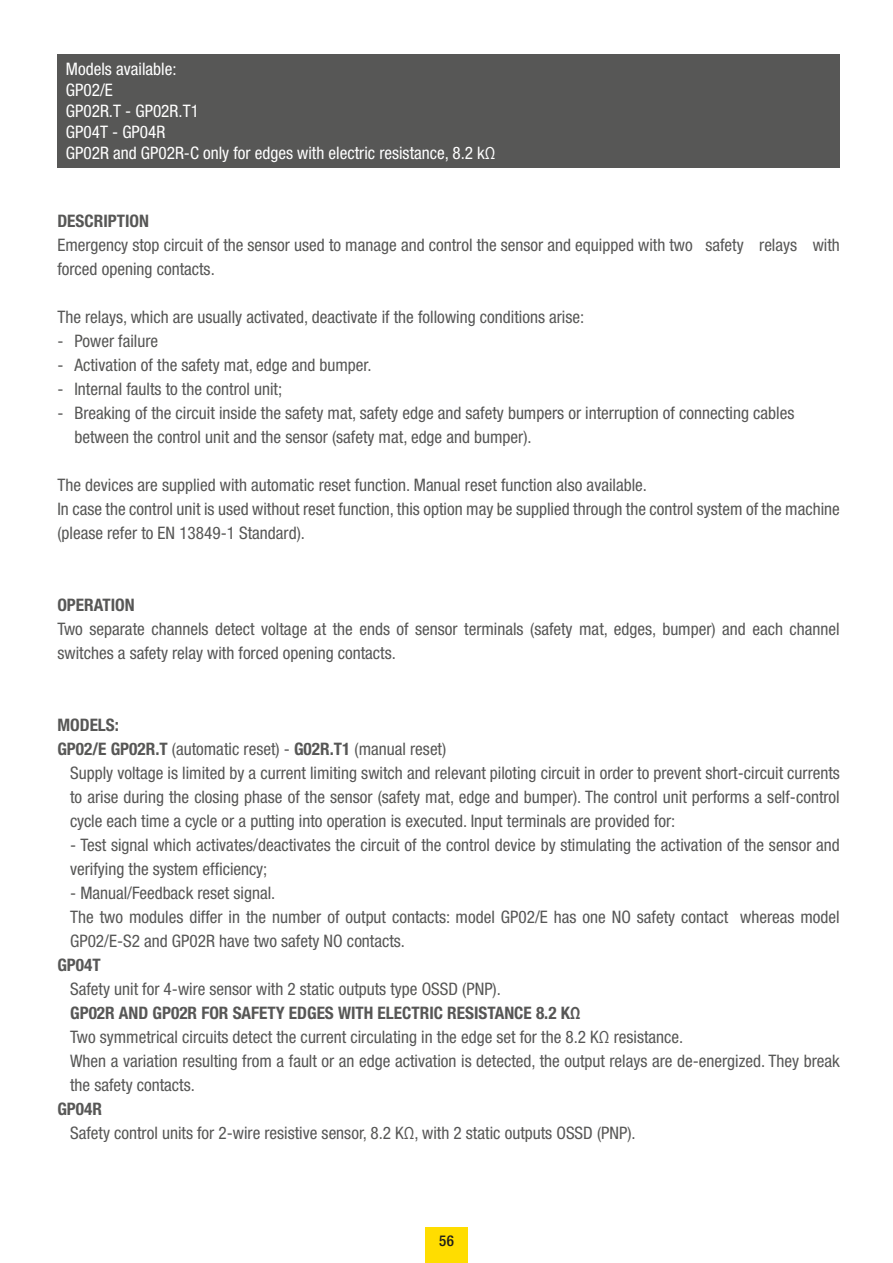
<style>
.page{position:relative;width:893px;height:1263px;background:#fff}
.page>*{position:absolute;margin:0;border:0;box-sizing:border-box;transform-origin:0 0}
.t1{font:condensed 17.25px/24px "Helvetica Neue LT Std";color:#575756}
.t2{font:condensed 17.25px/21px "Helvetica Neue LT Std";color:#fff}
.t3{font:700 condensed 17.25px "Helvetica Neue LT Std";color:#575756}
.t4{font:500 condensed 15px "Helvetica Neue LT Std";color:#1d1d1b}
.s1{font-weight:700}
</style>
<div class="page">
<div style="left:425px;top:1227px;width:43px;height:36px;background:#fd0"></div>
<div style="left:57px;top:54px;width:783px;height:113px;background:#575756"></div>
<p class="t2" style="left:66px;top:58px;width:431px">Models available:<br>GP02/E<br>GP02R.T - GP02R.T1<br>GP04T - GP04R<br>GP02R and GP02R-C only for edges with electric resistance, 8.2 kΩ</p>
<p class="t3" style="left:57px;top:210px;width:93px">DESCRIPTION</p>
<p class="t1" style="left:57px;top:233px;width:784px">Emergency stop circuit of the sensor used to manage and control the sensor and equipped with two safety relays with forced opening contacts.</p>
<p class="t1" style="left:57px;top:305px;width:528px">The relays, which are usually activated, deactivate if the following conditions arise:</p>
<p class="t1" style="left:57px;top:329px;width:102px">- Power failure</p>
<p class="t1" style="left:57px;top:353px;width:316px">- Activation of the safety mat, edge and bumper.</p>
<p class="t1" style="left:57px;top:377px;width:226px">- Internal faults to the control unit;</p>
<p class="t1" style="left:74px;top:401px;width:721px;text-indent:-17px">- Breaking of the circuit inside the safety mat, safety edge and safety bumpers or interruption of connecting cables between the control unit and the sensor (safety mat, edge and bumper).</p>
<p class="t1" style="left:57px;top:473px;width:784px">The devices are supplied with automatic reset function. Manual reset function also available.<br>In case the control unit is used without reset function, this option may be supplied through the control system of the machine (please refer to EN 13849-1 Standard).</p>
<p class="t3" style="left:57px;top:594px;width:79px">OPERATION</p>
<p class="t1" style="left:57px;top:617px;width:784px">Two separate channels detect voltage at the ends of sensor terminals (safety mat, edges, bumper) and each channel switches a safety relay with forced opening contacts.</p>
<p class="t3" style="left:57px;top:714px;width:63px">MODELS:</p>
<p class="t1" style="left:57px;top:737px;width:390px"><span class="s1">GP02/E GP02R.T</span> (automatic reset) - <span class="s1">G02R.T1</span> (manual reset)</p>
<p class="t1" style="left:70px;top:761px;width:771px">Supply voltage is limited by a current limiting switch and relevant piloting circuit in order to prevent short-circuit currents</p>
<p class="t1" style="left:70px;top:785px;width:771px">to arise during the closing phase of the sensor (safety mat, edge and bumper). The control unit performs a self-control</p>
<p class="t1" style="left:70px;top:809px;width:607px">cycle each time a cycle or a putting into operation is executed. Input terminals are provided for:</p>
<p class="t1" style="left:70px;top:833px;width:771px">- Test signal which activates/deactivates the circuit of the control device by stimulating the activation of the sensor and verifying the system efficiency;</p>
<p class="t1" style="left:70px;top:881px;width:771px">- Manual/Feedback reset signal.<br>The two modules differ in the number of output contacts: model GP02/E has one NO safety contact whereas model<br>GP02/E-S2 and GP02R have two safety NO contacts.</p>
<p class="t3" style="left:57px;top:954px;width:45px">GP04T</p>
<p class="t1" style="left:70px;top:977px;width:432px">Safety unit for 4-wire sensor with 2 static outputs type OSSD (PNP).</p>
<p class="t3" style="left:70px;top:1002px;width:512px">GP02R AND GP02R FOR SAFETY EDGES WITH ELECTRIC RESISTANCE 8.2 KΩ</p>
<p class="t1" style="left:70px;top:1025px;width:771px">Two symmetrical circuits detect the current circulating in the edge set for the 8.2 KΩ resistance.<br>When a variation resulting from a fault or an edge activation is detected, the output relays are de-energized. They break the safety contacts.</p>
<p class="t3" style="left:57px;top:1098px;width:46px">GP04R</p>
<p class="t1" style="left:70px;top:1121px;width:567px">Safety control units for 2-wire resistive sensor, 8.2 KΩ, with 2 static outputs OSSD (PNP).</p>
<p class="t4" style="left:439px;top:1232px;width:16px">56</p>
</div>
